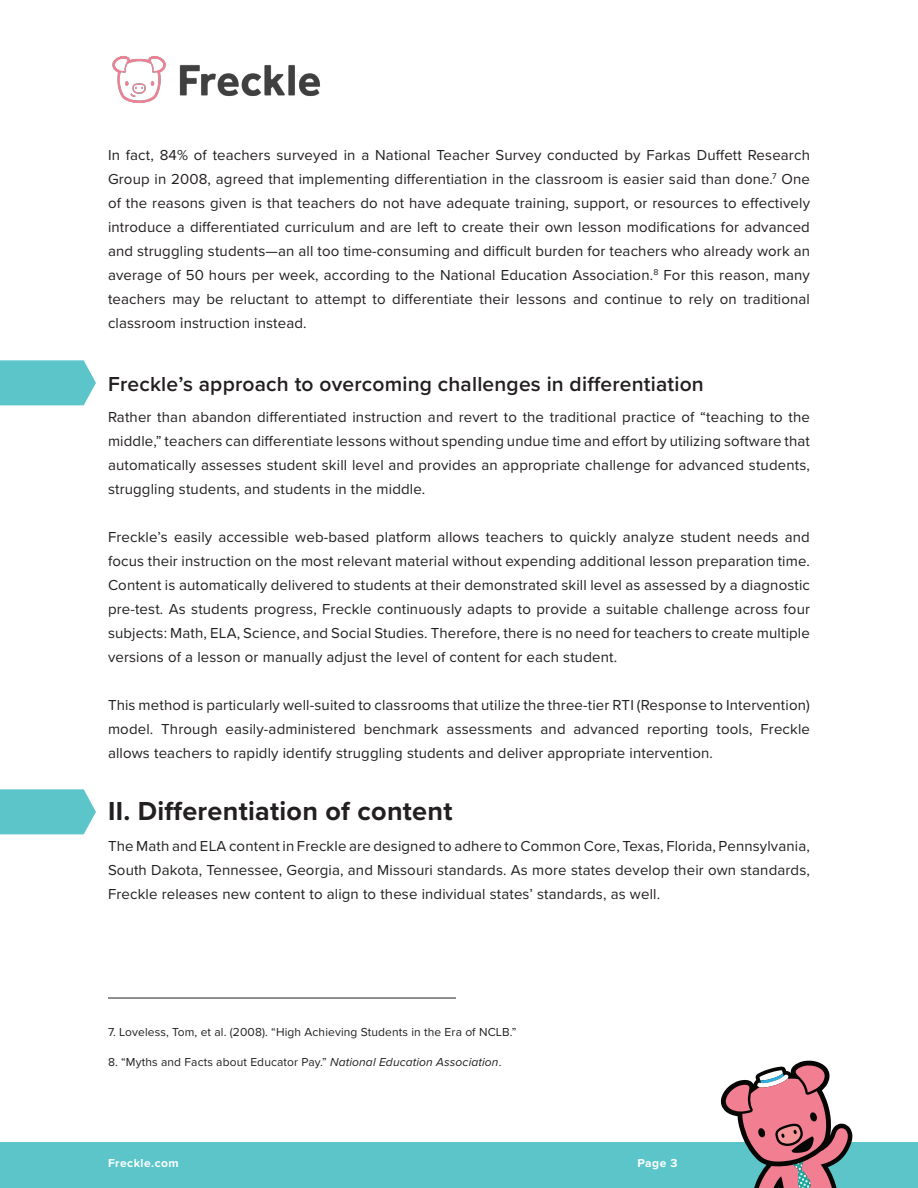
<style>
.page{position:relative;width:918px;height:1188px;background:#fff}
.page>*{position:absolute;margin:0;border:0;box-sizing:border-box;transform-origin:0 0}
.t1{font:700 27px "Proxima Nova";letter-spacing:.01em;color:#231f20}
.t2{font:600 21px "Proxima Nova";letter-spacing:.01em;color:#231f20}
.Paragraph_Style_1{font:15px/24px "Proxima Nova";letter-spacing:.01em;color:#231f20;text-align:justify}
.t3{font:12px "Proxima Nova";letter-spacing:.01em;color:#231f20}
.t4{font:700 12px "Proxima Nova";letter-spacing:.04em;color:#fff}
.s1{font-style:italic}
</style>
<div class="page">
<div style="left:0;top:1143px;width:918px;height:45px;background:#5bc5ca"></div>
<svg style="left:0;top:360px;width:96px;height:45px;background:#66c9cd"></svg>
<svg style="left:721px;top:1061px;width:132px;height:127px"></svg>
<svg style="left:0;top:789px;width:96px;height:45px;background:#66c9cd"></svg>
<hr style="left:108px;top:998px;width:348px;height:1px;background:#231f20">
<img style="left:112px;top:56px;width:208px;height:47px">
<p class="Paragraph_Style_1" style="left:108px;top:143px;width:704px">In fact, 84% of teachers surveyed in a National Teacher Survey conducted by Farkas Duffett Research Group in 2008, agreed that implementing differentiation in the classroom is easier said than done.<sup>7</sup> One of the reasons given is that teachers do not have adequate training, support, or resources to effectively introduce a differentiated curriculum and are left to create their own lesson modifications for advanced and struggling students—an all too time-consuming and difficult burden for teachers who already work an average of 50 hours per week, according to the National Education Association.<sup>8</sup> For this reason, many teachers may be reluctant to attempt to differentiate their lessons and continue to rely on traditional classroom instruction instead.</p>
<p class="t2" style="left:108px;top:369px;width:597px">Freckle’s approach to overcoming challenges in differentiation</p>
<p class="Paragraph_Style_1" style="left:108px;top:404px;width:704px">Rather than abandon differentiated instruction and revert to the traditional practice of “teaching to the middle,” teachers can differentiate lessons without spending undue time and effort by utilizing software that automatically assesses student skill level and provides an appropriate challenge for advanced students, struggling students, and students in the middle.</p>
<p class="Paragraph_Style_1" style="left:108px;top:524px;width:704px">Freckle’s easily accessible web-based platform allows teachers to quickly analyze student needs and focus their instruction on the most relevant material without expending additional lesson preparation time.<br>Content is automatically delivered to students at their demonstrated skill level as assessed by a diagnostic pre-test. As students progress, Freckle continuously adapts to provide a suitable challenge across four subjects: Math, ELA, Science, and Social Studies. Therefore, there is no need for teachers to create multiple versions of a lesson or manually adjust the level of content for each student.</p>
<p class="Paragraph_Style_1" style="left:108px;top:692px;width:704px">This method is particularly well-suited to classrooms that utilize the three-tier RTI (Response to Intervention) model. Through easily-administered benchmark assessments and advanced reporting tools, Freckle allows teachers to rapidly identify struggling students and deliver appropriate intervention.</p>
<p class="t1" style="left:108px;top:791px;width:346px">II. Differentiation of content</p>
<p class="Paragraph_Style_1" style="left:108px;top:833px;width:703px">The Math and ELA content in Freckle are designed to adhere to Common Core, Texas, Florida, Pennsylvania, South Dakota, Tennessee, Georgia, and Missouri standards. As more states develop their own standards, Freckle releases new content to align to these individual states’ standards, as well.</p>
<p class="t3" style="left:108px;top:1023px;width:410px">7. Loveless, Tom, et al. (2008). “High Achieving Students in the Era of NCLB.”</p>
<p class="t3" style="left:108px;top:1053px;width:395px">8. “Myths and Facts about Educator Pay.” <span class="s1">National Education Association</span>.</p>
<p class="t4" style="left:108px;top:1154px;width:72px">Freckle.com</p>
<p class="t4" style="left:637px;top:1154px;width:41px">Page 3</p>
</div>
